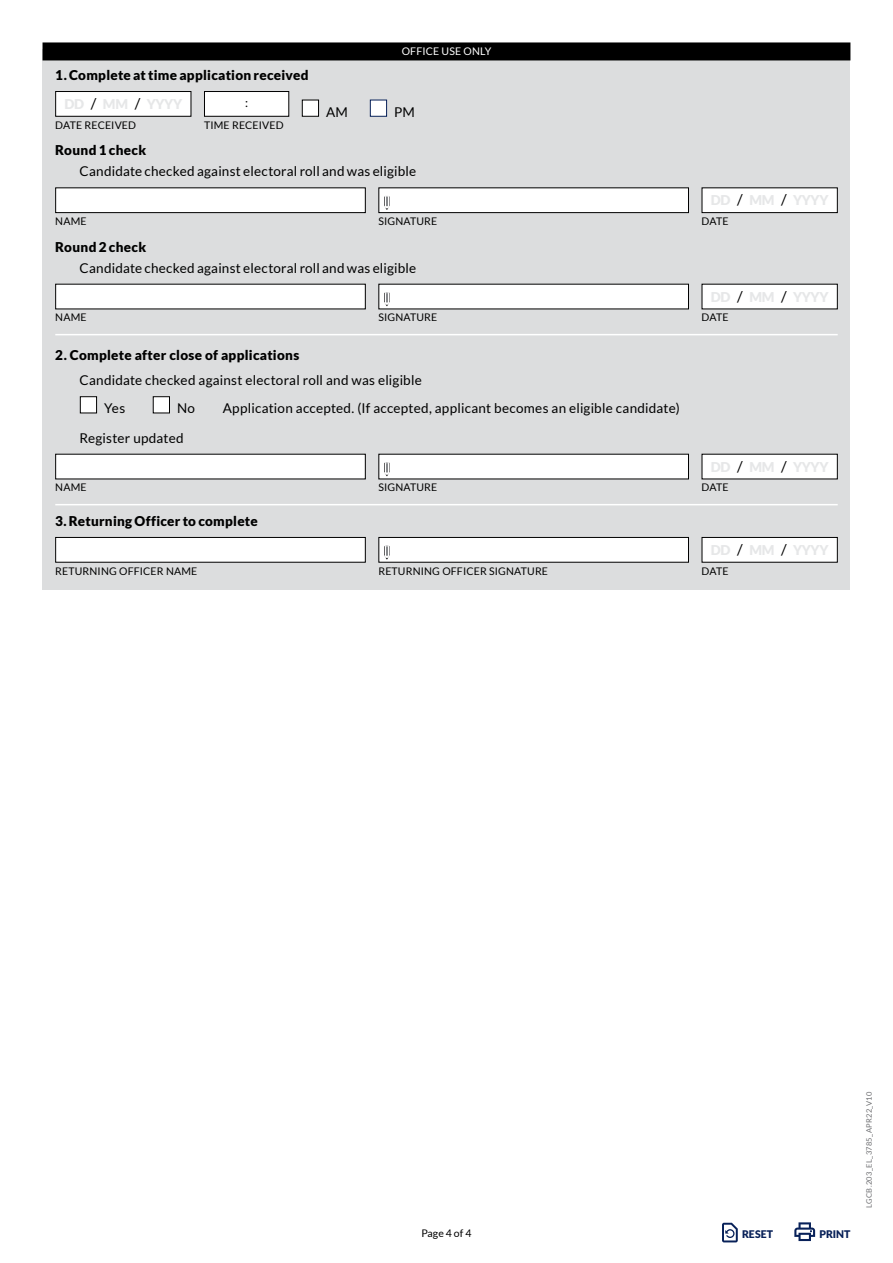
<style>
.page{position:relative;width:893px;height:1263px;background:#fff}
.page>*{position:absolute;margin:0;border:0;box-sizing:border-box;transform-origin:0 0}
.Table_fields{font:13.5px "Lato";letter-spacing:.015em;color:#000}
.Table_body_copy{font:13.5px "Lato";letter-spacing:.015em;color:#000}
.Table_subheading_lev{font:900 13.5px "Lato";letter-spacing:.02em;color:#000}
.t1{font:900 13.5px "Lato";letter-spacing:-.03em;color:#e6e7e8}
.Table_fields-2{font:900 13.5px "Lato";letter-spacing:.02em;color:#000}
.t2{font:12px "Lato";color:#000}
.Field_copy{font:10.5px "Lato";letter-spacing:.015em;color:#000}
.Office_use_only_head{font:10.5px "Lato";letter-spacing:.015em;color:#fff}
.t3{font:900 10.5px "Lato";color:#082159}
.Page_number{font:10.5px "Lato";color:#000}
.Job_code{font:7.5px "Lato";letter-spacing:.025em;color:#6d6e71}
.s1{font-weight:400;font-size:15px;color:#000}
</style>
<div class="page">
<div style="left:43px;top:50px;width:807px;height:540px;background:#dcddde"></div>
<div style="left:43px;top:42px;width:807px;height:18px;background:#000"></div>
<hr style="left:55px;top:334px;width:783px;height:1px;background:#fff">
<hr style="left:55px;top:504px;width:783px;height:1px;background:#fff">
<div style="left:56px;top:92px;width:135px;height:24px;background:#fff"></div>
<div style="left:55px;top:91px;width:136px;height:26px;border:1px solid #000"></div>
<div style="left:204px;top:92px;width:85px;height:24px;background:#fff"></div>
<div style="left:204px;top:91px;width:85px;height:26px;border:1px solid #000"></div>
<div style="left:302px;top:100px;width:17px;height:16px;background:#fff"></div>
<div style="left:302px;top:100px;width:17px;height:17px;border:1px solid #000"></div>
<div style="left:370px;top:100px;width:17px;height:17px;background:#fff;border:1px solid #082159"></div>
<div style="left:56px;top:188px;width:309px;height:25px;background:#fff"></div>
<div style="left:55px;top:187px;width:311px;height:26px;border:1px solid #000"></div>
<div style="left:379px;top:188px;width:309px;height:25px;background:#fff"></div>
<svg style="left:384px;top:196px;width:5px;height:14px"></svg>
<div style="left:378px;top:187px;width:311px;height:26px;border:1px solid #000"></div>
<div style="left:702px;top:188px;width:135px;height:25px;background:#fff"></div>
<div style="left:702px;top:187px;width:136px;height:26px;border:1px solid #000"></div>
<div style="left:56px;top:284px;width:309px;height:25px;background:#fff"></div>
<div style="left:379px;top:284px;width:309px;height:25px;background:#fff"></div>
<svg style="left:384px;top:292px;width:5px;height:14px"></svg>
<div style="left:702px;top:284px;width:135px;height:25px;background:#fff"></div>
<div style="left:80px;top:397px;width:17px;height:16px;background:#fff"></div>
<div style="left:80px;top:396px;width:17px;height:17px;border:1px solid #000"></div>
<div style="left:153px;top:397px;width:16px;height:16px;background:#fff"></div>
<div style="left:153px;top:396px;width:17px;height:17px;border:1px solid #000"></div>
<div style="left:56px;top:454px;width:309px;height:25px;background:#fff"></div>
<div style="left:379px;top:454px;width:309px;height:25px;background:#fff"></div>
<svg style="left:384px;top:462px;width:5px;height:14px"></svg>
<div style="left:702px;top:454px;width:135px;height:25px;background:#fff"></div>
<div style="left:56px;top:537px;width:309px;height:25px;background:#fff"></div>
<div style="left:55px;top:537px;width:311px;height:26px;border:1px solid #000"></div>
<div style="left:379px;top:537px;width:309px;height:25px;background:#fff"></div>
<svg style="left:384px;top:545px;width:5px;height:14px"></svg>
<div style="left:378px;top:537px;width:311px;height:26px;border:1px solid #000"></div>
<div style="left:702px;top:537px;width:135px;height:25px;background:#fff"></div>
<div style="left:702px;top:537px;width:136px;height:26px;border:1px solid #000"></div>
<svg style="left:794px;top:1222px;width:21px;height:19px"></svg>
<svg style="left:722px;top:1223px;width:16px;height:19px"></svg>
<p class="Table_subheading_lev" style="left:55px;top:67px;width:255px">1. Complete at time application received</p>
<p class="t1" style="left:64px;top:96px;width:119px">DD <span class="s1">/</span> MM <span class="s1">/</span> YYYY</p>
<p class="t2" style="left:245px;top:96px;width:5px">:</p>
<p class="Office_use_only_head" style="left:402px;top:46px;width:91px">OFFICE USE ONLY</p>
<p class="Table_fields" style="left:326px;top:104px;width:23px">AM</p>
<p class="Table_fields" style="left:394px;top:104px;width:22px">PM</p>
<p class="Field_copy" style="left:55px;top:119px;width:82px">DATE RECEIVED</p>
<p class="Field_copy" style="left:204px;top:119px;width:81px">TIME RECEIVED</p>
<p class="Table_subheading_lev" style="left:55px;top:143px;width:92px">Round 1 check</p>
<p class="Table_body_copy" style="left:79px;top:164px;width:338px">Candidate checked against electoral roll and was eligible</p>
<p class="t1" style="left:711px;top:192px;width:119px">DD <span class="s1">/</span> MM <span class="s1">/</span> YYYY</p>
<p class="Field_copy" style="left:55px;top:215px;width:33px">NAME</p>
<p class="Field_copy" style="left:378px;top:215px;width:60px">SIGNATURE</p>
<p class="Field_copy" style="left:702px;top:215px;width:28px">DATE</p>
<p class="Table_subheading_lev" style="left:55px;top:239px;width:92px">Round 2 check</p>
<p class="Table_body_copy" style="left:79px;top:260px;width:338px">Candidate checked against electoral roll and was eligible</p>
<p class="t1" style="left:711px;top:289px;width:119px">DD <span class="s1">/</span> MM <span class="s1">/</span> YYYY</p>
<p class="Field_copy" style="left:55px;top:312px;width:33px">NAME</p>
<p class="Field_copy" style="left:378px;top:312px;width:60px">SIGNATURE</p>
<p class="Field_copy" style="left:702px;top:312px;width:28px">DATE</p>
<p class="Table_fields-2" style="left:55px;top:347px;width:246px">2. Complete after close of applications</p>
<p class="Table_fields" style="left:79px;top:373px;width:344px">Candidate checked against electoral roll and was eligible</p>
<p class="Table_fields" style="left:104px;top:401px;width:23px">Yes</p>
<p class="Table_fields" style="left:177px;top:401px;width:20px">No</p>
<p class="Table_fields" style="left:223px;top:401px;width:459px">Application accepted. (If accepted, applicant becomes an eligible candidate)</p>
<p class="Table_fields" style="left:79px;top:430px;width:106px">Register updated</p>
<p class="t1" style="left:711px;top:459px;width:119px">DD <span class="s1">/</span> MM <span class="s1">/</span> YYYY</p>
<p class="Field_copy" style="left:55px;top:482px;width:33px">NAME</p>
<p class="Field_copy" style="left:378px;top:482px;width:60px">SIGNATURE</p>
<p class="Field_copy" style="left:702px;top:482px;width:28px">DATE</p>
<p class="Table_subheading_lev" style="left:55px;top:513px;width:204px">3. Returning Officer to complete</p>
<p class="t1" style="left:711px;top:542px;width:119px">DD <span class="s1">/</span> MM <span class="s1">/</span> YYYY</p>
<p class="Field_copy" style="left:55px;top:565px;width:144px">RETURNING OFFICER NAME</p>
<p class="Field_copy" style="left:378px;top:565px;width:171px">RETURNING OFFICER SIGNATURE</p>
<p class="Field_copy" style="left:702px;top:565px;width:28px">DATE</p>
<p class="Page_number" style="left:421px;top:1228px;width:51px">Page 4 of 4</p>
<p class="t3" style="left:742px;top:1228px;width:33px">RESET</p>
<p class="t3" style="left:819px;top:1228px;width:33px">PRINT</p>
<p class="Job_code" style="left:865px;top:1208px;width:117px;rotate:-90deg">LGCB.203_EL_3785_Apr22_V10</p>
</div>
